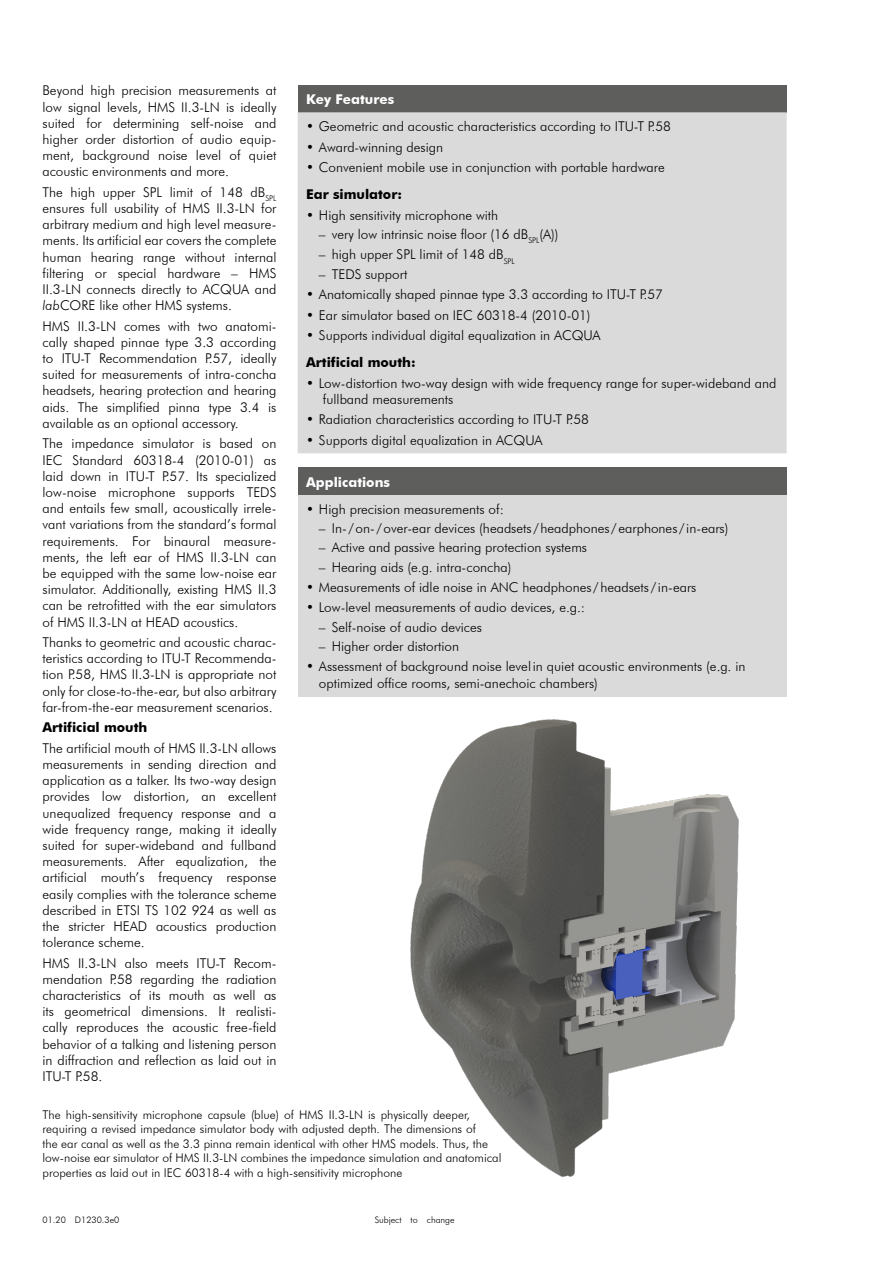
<style>
.page{position:relative;width:893px;height:1263px;background:#fff}
.page>*{position:absolute;margin:0;border:0;box-sizing:border-box;transform-origin:0 0}
.t1{font:300 13.5px/16.2px "Futura BT";color:#000;text-align:justify}
.t2{font:700 13.5px "Futura BT";color:#000}
.t3{font:700 13.5px "Futura BT";color:#fff}
.t4{font:300 12px/14.4px "Futura BT";color:#000}
.t5{font:300 9px "Futura BT";color:#000}
.s1{font-style:italic}
</style>
<div class="page">
<img style="left:358px;top:696px;width:429px;height:481px">
<div style="left:298px;top:468px;width:489px;height:27px;background:#5e5e5d"></div>
<div style="left:298px;top:495px;width:489px;height:201px;background:#dadada"></div>
<div style="left:298px;top:85px;width:489px;height:27px;background:#5e5e5d"></div>
<div style="left:298px;top:112px;width:489px;height:341px;background:#dadada"></div>
<p class="t1" style="left:43px;top:82px;width:235px">Beyond high precision measurements at low signal levels, HMS II.3-LN is ideally suited for determining self-noise and higher order distortion of audio equip&shy;ment, background noise level of quiet acoustic environments and more.</p>
<p class="t1" style="left:43px;top:184px;width:235px">The high upper SPL limit of 148 dB<sub>SPL </sub>ensures full usability of HMS II.3-LN for arbitrary medium and high level measure&shy;ments. Its artificial ear covers the complete human hearing range without internal filtering or special hardware – HMS II.3-LN connects directly to ACQUA and <span class="s1">lab</span>CORE like other HMS systems.</p>
<p class="t1" style="left:43px;top:318px;width:235px">HMS II.3-LN comes with two anatomi&shy;cally shaped pinnae type 3.3 according to ITU-T Recommendation P.57, ideally suited for measurements of intra-concha headsets, hearing protection and hearing aids. The simplified pinna type 3.4 is available as an optional accessory.</p>
<p class="t1" style="left:43px;top:435px;width:235px">The impedance simulator is based on IEC Standard 60318-4 (2010-01) as laid down in ITU-T P.57. Its specialized low-noise microphone supports TEDS and entails few small, acoustically irrele&shy;vant variations from the standard’s formal requirements. For binaural measure&shy;ments, the left ear of HMS II.3-LN can be equipped with the same low-noise ear simulator. Additionally, existing HMS II.3 can be retrofitted with the ear simulators of HMS II.3-LN at HEAD acoustics.</p>
<p class="t1" style="left:43px;top:634px;width:235px">Thanks to geometric and acoustic charac&shy;teristics according to ITU-T Recommenda&shy;tion P.58, HMS II.3-LN is appropriate not only for close-to-the-ear, but also arbitrary far-from-the-ear measurement scenarios.</p>
<p class="t2" style="left:43px;top:719px;width:106px">Artificial mouth</p>
<p class="t1" style="left:43px;top:740px;width:235px">The artificial mouth of HMS II.3-LN allows measurements in sending direction and application as a talker. Its two-way design provides low distortion, an excellent unequalized frequency response and a wide frequency range, making it ideally suited for super-wideband and fullband measurements. After equalization, the artificial mouth’s frequency response easily complies with the tolerance scheme described in ETSI TS 102 924 as well as the stricter HEAD acoustics production tolerance scheme.</p>
<p class="t1" style="left:43px;top:954px;width:235px">HMS II.3-LN also meets ITU-T Recom&shy;mendation P.58 regarding the radiation characteristics of its mouth as well as its geometrical dimensions. It realisti&shy;cally reproduces the acoustic free-field behavior of a talking and listening person in diffraction and reflection as laid out in ITU-T P.58.</p>
<p class="t3" style="left:306px;top:91px;width:90px">Key Features</p>
<p class="t1" style="left:306px;top:118px;width:366px">• Geometric and acoustic characteristics according to ITU-T P.58</p>
<p class="t1" style="left:306px;top:139px;width:138px">• Award-winning design</p>
<p class="t1" style="left:306px;top:159px;width:360px">• Convenient mobile use in conjunction with portable hardware</p>
<p class="t2" style="left:306px;top:186px;width:97px">Ear simulator:</p>
<p class="t1" style="left:306px;top:207px;width:194px">• High sensitivity microphone with</p>
<p class="t1" style="left:319px;top:226px;width:241px">– very low intrinsic noise floor (16 dB<sub>SPL</sub>(A))</p>
<p class="t1" style="left:319px;top:246px;width:197px">– high upper SPL limit of 148 dB<sub>SPL</sub></p>
<p class="t1" style="left:319px;top:266px;width:90px">– TEDS support</p>
<p class="t1" style="left:306px;top:286px;width:358px">• Anatomically shaped pinnae type 3.3 according to ITU‑T P.57</p>
<p class="t1" style="left:306px;top:307px;width:286px">• Ear simulator based on IEC 60318‑4 (2010-01)</p>
<p class="t1" style="left:306px;top:327px;width:296px">• Supports individual digital equalization in ACQUA</p>
<p class="t2" style="left:306px;top:354px;width:111px">Artificial mouth:</p>
<p class="t1" style="left:323px;top:375px;width:455px;text-indent:-17px">• Low-distortion two-way design with wide frequency range for super-wideband and fullband measurements</p>
<p class="t1" style="left:306px;top:411px;width:284px">• Radiation characteristics according to ITU-T P.58</p>
<p class="t1" style="left:306px;top:432px;width:238px">• Supports digital equalization in ACQUA</p>
<p class="t3" style="left:306px;top:473px;width:85px">Applications</p>
<p class="t1" style="left:306px;top:501px;width:199px">• High precision measurements of:</p>
<p class="t1" style="left:319px;top:520px;width:411px">– In- /on- /over-ear devices (headsets /headphones / earphones / in-ears)</p>
<p class="t1" style="left:319px;top:539px;width:270px">– Active and passive hearing protection systems</p>
<p class="t1" style="left:319px;top:558px;width:194px">– Hearing aids (e.g. intra-concha)</p>
<p class="t1" style="left:306px;top:579px;width:392px">• Measurements of idle noise in ANC headphones /headsets / in-ears</p>
<p class="t1" style="left:306px;top:599px;width:280px">• Low-level measurements of audio devices, e.g.:</p>
<p class="t1" style="left:319px;top:619px;width:164px">– Self-noise of audio devices</p>
<p class="t1" style="left:319px;top:638px;width:142px">– Higher order distortion</p>
<p class="t1" style="left:319px;top:658px;width:428px;text-indent:-13px">• Assessment of background noise level in quiet acoustic environments (e.g. in optimized office rooms, semi-anechoic chambers)</p>
<p class="t4" style="left:43px;top:1107px;width:460px">The high-sensitivity microphone capsule (blue) of HMS II.3-LN is physically deeper, requiring a revised impedance simulator body with adjusted depth. The dimensions of<br>the ear canal as well as the 3.3 pinna remain identical with other HMS models. Thus, the low-noise ear simulator of HMS II.3-LN combines the impedance simulation and anatomical properties as laid out in IEC 60318-4 with a high-sensitivity microphone</p>
<p class="t5" style="left:43px;top:1214px;width:78px">01.20 D1230.3e0</p>
<p class="t5" style="left:375px;top:1214px;width:81px">Subject to change</p>
</div>
